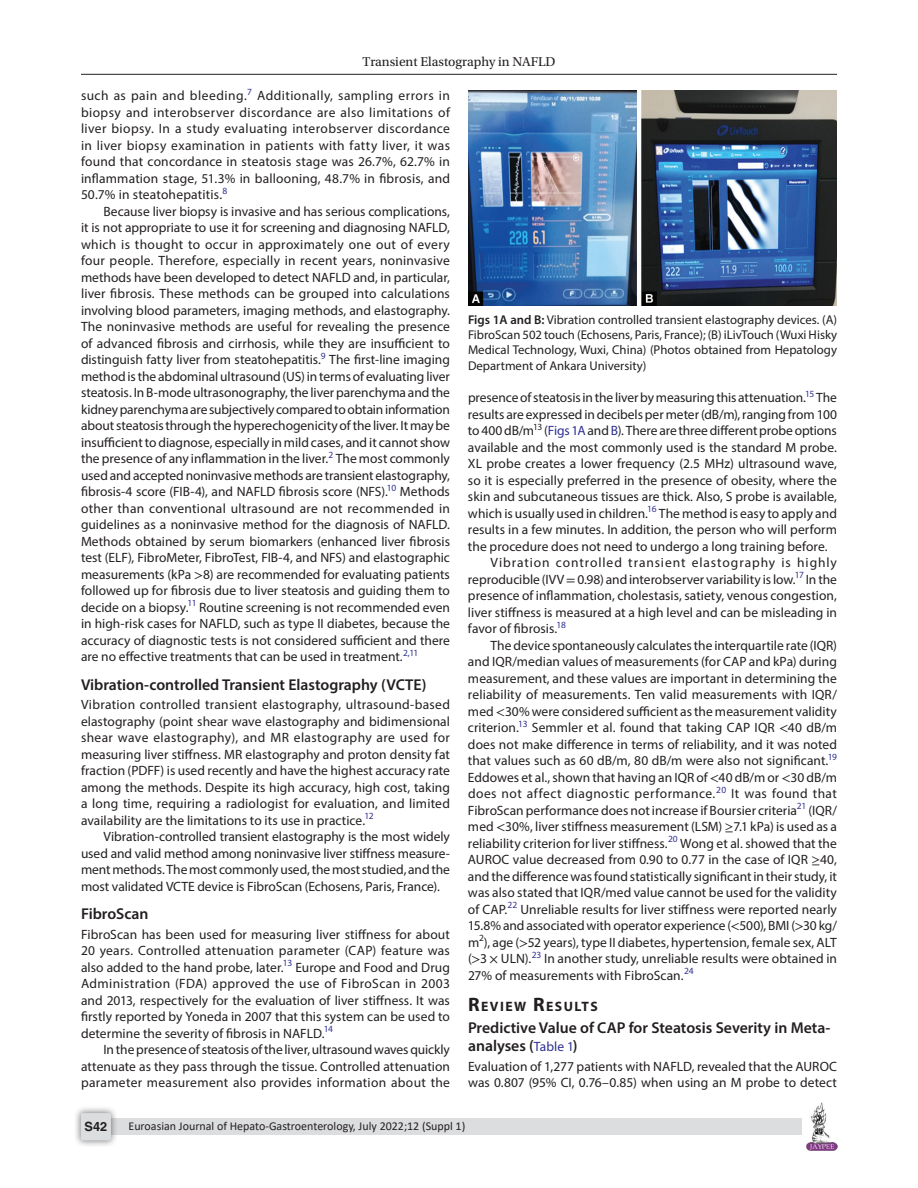
<style>
.page{position:relative;width:918px;height:1188px;background:#fff}
.page>*{position:absolute;margin:0;border:0;box-sizing:border-box;transform-origin:0 0}
.Head-2-stk{font:600 15.75px/18px "Myriad Pro";color:#231f20}
.Head-2{font:600 15.75px "Myriad Pro";color:#231f20}
.Head-1{font:700 13.65px "Myriad Pro";letter-spacing:.105em;color:#231f20}
.Para-Indent{font:13.5px/16.5px "Myriad Pro";letter-spacing:.005em;color:#231f20;text-align:justify}
.Para-NoIndent{font:13.5px/16.5px "Myriad Pro";color:#231f20;text-align:justify}
.t1{font:13.5px "Utopia Std";color:#231f20}
.FigCaption{font:12.75px/15.3px "Myriad Pro";color:#231f20;text-align:justify}
.t2{font:700 12.75px "Helvetica LT Std";color:#231f20}
.t3{font:12px "Calibri";color:#231f20}
.s1{font-family:"STIX General"}
.s2{font-weight:600}
.s3{color:#2e3092}
.s4{font-family:"STIX General";font-size:12.75px}
.s5{font-size:19.5px}
.s6{font-weight:400;font-size:13.5px;color:#2e3092}
</style>
<div class="page">
<hr style="left:81px;top:74px;width:756px;height:1px;background:#231f20">
<img style="left:807px;top:1103px;width:30px;height:48px">
<div style="left:96px;top:1119px;width:706px;height:16px;background:#dcdddf"></div>
<div style="left:73px;top:1106px;width:45px;height:41px;background:#231f20;opacity:.61"></div>
<div style="left:81px;top:1113px;width:30px;height:27px;background:#dcdddf;border-radius:2px"></div>
<img style="left:469px;top:90px;width:367px;height:215px">
<p class="t1" style="left:362px;top:55px;width:195px">Transient Elastography in NAFLD</p>
<p class="Para-Indent" style="left:81px;top:87px;width:371px">such as pain and bleeding.<sup>7</sup> Additionally, sampling errors in biopsy and interobserver discordance are also limitations of liver biopsy. In a study evaluating interobserver discordance in liver biopsy examination in patients with fatty liver, it was found that concordance in steatosis stage was 26.7%, 62.7% in inflammation stage, 51.3% in ballooning, 48.7% in fibrosis, and 50.7% in steatohepatitis.<sup>8</sup></p>
<p class="Para-Indent" style="left:81px;top:203px;width:371px;text-indent:22px">Because liver biopsy is invasive and has serious complications, it is not appropriate to use it for screening and diagnosing NAFLD, which is thought to occur in approximately one out of every four people. Therefore, especially in recent years, noninvasive methods have been developed to detect NAFLD and, in particular, liver fibrosis. These methods can be grouped into calculations involving blood parameters, imaging methods, and elastography.<br>The noninvasive methods are useful for revealing the presence of advanced fibrosis and cirrhosis, while they are insufficient to distinguish fatty liver from steatohepatitis.<sup>9</sup> The first-line imaging method is the abdominal ultrasound (US) in terms of evaluating liver steatosis. In B-mode ultrasonography, the liver parenchyma and the kidney parenchyma are subjectively compared to obtain information about steatosis through the hyperechogenicity of the liver. It may be insufficient to diagnose, especially in mild cases, and it cannot show the presence of any inflammation in the liver.<sup>2</sup> The most commonly used and accepted noninvasive methods are transient elastography, fibrosis-4 score (FIB-4), and NAFLD fibrosis score (NFS).<sup>10</sup> Methods other than conventional ultrasound are not recommended in guidelines as a noninvasive method for the diagnosis of NAFLD.<br>Methods obtained by serum biomarkers (enhanced liver fibrosis test (ELF), FibroMeter, FibroTest, FIB-4, and NFS) and elastographic measurements (kPa <span class="s1">&gt;</span>8) are recommended for evaluating patients followed up for fibrosis due to liver steatosis and guiding them to decide on a biopsy.<sup>11</sup> Routine screening is not recommended even in high-risk cases for NAFLD, such as type II diabetes, because the accuracy of diagnostic tests is not considered sufficient and there are no effective treatments that can be used in treatment.<sup>2,11</sup></p>
<p class="Head-2" style="left:81px;top:674px;width:347px">Vibration-controlled Transient Elastography (VCTE)</p>
<p class="Para-NoIndent" style="left:81px;top:696px;width:371px">Vibration controlled transient elastography, ultrasound-based elastography (point shear wave elastography and bidimensional shear wave elastography), and MR elastography are used for measuring liver stiffness. MR elastography and proton density fat fraction (PDFF) is used recently and have the highest accuracy rate among the methods. Despite its high accuracy, high cost, taking a long time, requiring a radiologist for evaluation, and limited availability are the limitations to its use in practice.<sup>12</sup></p>
<p class="Para-Indent" style="left:81px;top:828px;width:371px;text-indent:22px">Vibration-controlled transient elastography is the most widely used and valid method among noninvasive liver stiffness measure&shy;ment methods. The most commonly used, the most studied, and the most validated VCTE device is FibroScan (Echosens, Paris, France).</p>
<p class="Head-2" style="left:81px;top:904px;width:69px">FibroScan</p>
<p class="Para-NoIndent" style="left:81px;top:926px;width:371px">FibroScan has been used for measuring liver stiffness for about 20 years. Controlled attenuation parameter (CAP) feature was also added to the hand probe, later.<sup>13</sup> Europe and Food and Drug Administration (FDA) approved the use of FibroScan in 2003 and 2013, respectively for the evaluation of liver stiffness. It was firstly reported by Yoneda in 2007 that this system can be used to determine the severity of fibrosis in NAFLD.<sup>14</sup></p>
<p class="Para-Indent" style="left:81px;top:1041px;width:371px;text-indent:22px">In the presence of steatosis of the liver, ultrasound waves quickly attenuate as they pass through the tissue. Controlled attenuation parameter measurement also provides information about the</p>
<p class="FigCaption" style="left:468px;top:312px;width:371px"><span class="s2">Figs 1A and B:</span> Vibration controlled transient elastography devices. (A)<br>FibroScan 502 touch (Echosens, Paris, France); (B) iLivTouch (Wuxi Hisky Medical Technology, Wuxi, China) (Photos obtained from Hepatology Department of Ankara University)</p>
<p class="Para-Indent" style="left:468px;top:389px;width:371px">presence of steatosis in the liver by measuring this attenuation.<sup>15</sup> The results are expressed in decibels per meter (dB/m), ranging from 100 to 400 dB/m<sup>13</sup> (<span class="s3">Figs 1A</span>and<span class="s3">B</span>). There are three different probe options available and the most commonly used is the standard M probe.<br>XL probe creates a lower frequency (2.5 MHz) ultrasound wave, so it is especially preferred in the presence of obesity, where the skin and subcutaneous tissues are thick. Also, S probe is available, which is usually used in children.<sup>16</sup> The method is easy to apply and results in a few minutes. In addition, the person who will perform the procedure does not need to undergo a long training before.</p>
<p class="Para-Indent" style="left:468px;top:554px;width:371px;text-indent:22px">Vibration controlled transient elastography is highly reproducible (IVV <span class="s1">=</span> 0.98) and interobserver variability is low.<sup>17</sup> In the presence of inflammation, cholestasis, satiety, venous congestion, liver stiffness is measured at a high level and can be misleading in favor of fibrosis.<sup>18</sup></p>
<p class="Para-Indent" style="left:468px;top:637px;width:371px;text-indent:22px">The device spontaneously calculates the interquartile rate (IQR) and IQR/median values of measurements (for CAP and kPa) during measurement, and these values are important in determining the reliability of measurements. Ten valid measurements with IQR/ med <span class="s1">&lt;</span>30% were considered sufficient as the measurement validity criterion.<sup>13</sup> Semmler et al. found that taking CAP IQR <span class="s1">&lt;</span>40 dB/m does not make difference in terms of reliability, and it was noted that values such as 60 dB/m, 80 dB/m were also not significant.<sup>19<br></sup>Eddowes et al., shown that having an IQR of <span class="s1">&lt;</span>40 dB/m or <span class="s1">&lt;</span>30 dB/m does not affect diagnostic performance.<sup>20</sup> It was found that FibroScan performance does not increase if Boursier criteria<sup>21</sup> (IQR/ med <span class="s1">&lt;</span>30%, liver stiffness measurement (LSM) <span class="s4">≥</span>7.1 kPa) is used as a reliability criterion for liver stiffness.<sup>20</sup> Wong et al. showed that the AUROC value decreased from 0.90 to 0.77 in the case of IQR <span class="s4">≥</span>40, and the difference was found statistically significant in their study, it was also stated that IQR/med value cannot be used for the validity of CAP.<sup>22</sup> Unreliable results for liver stiffness were reported nearly 15.8% and associated with operator experience (<span class="s1">&lt;</span>500), BMI (<span class="s1">&gt;</span>30 kg/ m<sup>2</sup>), age (<span class="s1">&gt;</span>52 years), type II diabetes, hypertension, female sex, ALT (<span class="s1">&gt;</span>3 <span class="s1">×</span> ULN).<sup>23</sup> In another study, unreliable results were obtained in 27% of measurements with FibroScan.<sup>24</sup></p>
<p class="Head-1" style="left:468px;top:997px;width:131px"><span class="s5">R</span>EVIEW <span class="s5">R</span>ESULTS</p>
<p class="Head-2-stk" style="left:468px;top:1018px;width:364px">Predictive Value of CAP for Steatosis Severity in Meta&shy;analyses (<span class="s6">Table 1</span>)</p>
<p class="Para-NoIndent" style="left:468px;top:1058px;width:371px">Evaluation of 1,277 patients with NAFLD, revealed that the AUROC was 0.807 (95% CI, 0.76–0.85) when using an M probe to detect</p>
<p class="t2" style="left:85px;top:1119px;width:24px">S42</p>
<p class="t3" style="left:128px;top:1117px;width:338px">Euroasian Journal of Hepato-Gastroenterology, July 2022;12 (Suppl 1)</p>
</div>
